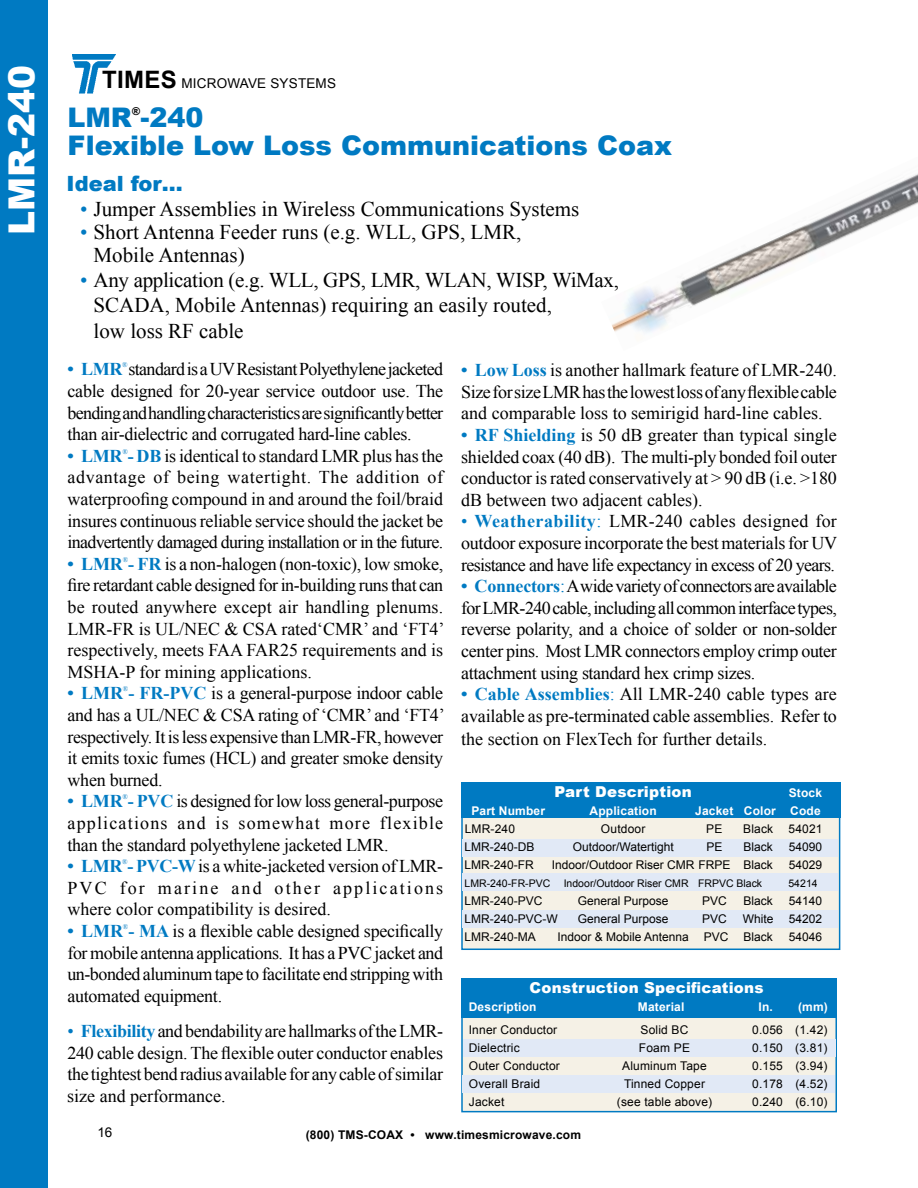
<style>
.page{position:relative;width:918px;height:1188px;background:#fff}
.page>*{position:absolute;margin:0;border:0;box-sizing:border-box;transform-origin:0 0}
.t1{font:900 36px "Arial";color:#fff}
.t2{font:900 27px "Arial";color:#007ac2}
.t3{font:21px/25.2px "Times New Roman";color:#000}
.t4{font:900 21px "Arial";color:#007ac2}
.t5{font:18px/21.6px "Times New Roman";letter-spacing:-.015em;color:#000;text-align:justify}
.t6{font:18px "Times New Roman";letter-spacing:-.035em;color:#000}
.t7{font:900 15px "Arial";letter-spacing:.015em;color:#fff}
.t8{font:13.5px "Arial";letter-spacing:.015em;color:#000}
.t9{font:12px "Arial";color:#000}
.t10{font:700 12px "Arial";letter-spacing:.015em;color:#fff}
.t11{font:700 12px "Arial";letter-spacing:.015em;color:#000}
.t12{font:900 10.8px "Arial";color:#000}
.t13{font:10.5px "Arial";color:#000}
.t14{font:7.2px "Times New Roman";color:#007ac2}
.s1{font-weight:700;font-size:24px}
.s2{color:#007ac2}
.s3{font-weight:700;color:#007ac2}
</style>
<div class="page">
<img style="left:72px;top:54px;width:44px;height:39px">
<img style="left:612px;top:173px;width:306px;height:160px">
<div style="left:0;top:0;width:47px;height:1188px;background:#007ac2"></div>
<div style="left:461px;top:998px;width:376px;height:114px;background:#f5f1e6;border:2px solid #007ac2"></div>
<div style="left:463px;top:1075px;width:372px;height:18px;background:#e1e9f6"></div>
<div style="left:463px;top:1039px;width:373px;height:18px;background:#e1e9f6"></div>
<div style="left:461px;top:979px;width:376px;height:39px;background:#007ac2"></div>
<div style="left:461px;top:800px;width:379px;height:150px;background:#f5f1e6;border:2px solid #007ac2"></div>
<div style="left:461px;top:782px;width:379px;height:36px;background:#007ac2"></div>
<div style="left:463px;top:839px;width:375px;height:18px;background:#e1e9f6"></div>
<div style="left:463px;top:874px;width:375px;height:17px;background:#e1e9f6"></div>
<div style="left:463px;top:911px;width:375px;height:17px;background:#e1e9f6"></div>
<h1 class="t1" style="left:-4px;top:235px;width:172px;rotate:-90deg">LMR-240</h1>
<p class="t8" style="left:102px;top:75px;width:235px"><span class="s1">TIMES</span> MICROWAVE SYSTEMS</p>
<h2 class="t2" style="left:68px;top:98px;width:138px">LMR -240</h2>
<p class="t12" style="left:132px;top:103px;width:10px">®</p>
<h2 class="t2" style="left:67px;top:126px;width:606px">Flexible Low Loss Communications Coax</h2>
<p class="t4" style="left:67px;top:168px;width:118px">Ideal for…</p>
<p class="t3" style="left:80px;top:196px;width:501px"><span class="s2">•</span> Jumper Assemblies in Wireless Communications Systems</p>
<p class="t3" style="left:94px;top:220px;width:429px;line-height:23.1px;text-indent:-14px"><span class="s2">•</span> Short Antenna Feeder runs (e.g. WLL, GPS, LMR,<br>Mobile Antennas)</p>
<p class="t3" style="left:94px;top:267px;width:527px;text-indent:-14px"><span class="s2">•</span> Any application (e.g. WLL, GPS, LMR, WLAN, WISP, WiMax,<br>SCADA, Mobile Antennas) requiring an easily routed,<br>low loss RF cable</p>
<p class="t5" style="left:461px;top:359px;width:377px"><span class="s3">• Low Loss</span> is another hallmark feature of LMR-240.<br>SizeforsizeLMRhasthelowestlossofanyflexiblecable and comparable loss to semirigid hard-line cables.</p>
<p class="t5" style="left:461px;top:424px;width:377px"><span class="s3">• RF Shielding</span> is 50 dB greater than typical single shielded coax (40 dB). The multi-ply bonded foil outer conductor is rated conservatively at &gt; 90 dB (i.e. &gt;180 dB between two adjacent cables).</p>
<p class="t5" style="left:461px;top:510px;width:378px"><span class="s2">•</span> <span class="s3">Weatherability</span><span class="s2">:</span> LMR-240 cables designed for outdoor exposure incorporate the best materials for UV resistance and have life expectancy in excess of 20 years.</p>
<p class="t5" style="left:461px;top:575px;width:377px"><span class="s3">• Connectors</span><span class="s2">:</span>Awidevarietyofconnectors areavailable forLMR-240cable,includingallcommoninterfacetypes, reverse polarity, and a choice of solder or non-solder center pins. Most LMR connectors employ crimp outer attachment using standard hex crimp sizes.</p>
<p class="t5" style="left:461px;top:683px;width:377px"><span class="s3">• Cable Assemblies</span><span class="s2">:</span> All LMR-240 cable types are available as pre-terminated cable assemblies. Refer to</p>
<p class="t5" style="left:461px;top:728px;width:308px">the section on FlexTech for further details.</p>
<p class="t14" style="left:122px;top:360px;width:7px">®</p>
<p class="t5" style="left:68px;top:380px;width:377px">cable designed for 20-year service outdoor use. The bendingandhandlingcharacteristicsaresignificantlybetter than air-dielectric and corrugated hard-line cables.</p>
<p class="t5" style="left:68px;top:445px;width:377px"><span class="s3">• LMR - DB</span> is identical to standard LMR plus has the</p>
<p class="t6" style="left:68px;top:357px;width:377px"><span class="s3">• LMR</span> standardisaUVResistantPolyethylenejacketed</p>
<p class="t14" style="left:122px;top:446px;width:7px">®</p>
<p class="t5" style="left:67px;top:466px;width:377px">advantage of being watertight. The addition of waterproofing compound in and around the foil/braid insures continuous reliable service should the jacket be inadvertently damaged during installation or in the future.</p>
<p class="t5" style="left:68px;top:553px;width:377px"><span class="s3">• LMR - FR</span> is a non-halogen (non-toxic), low smoke,</p>
<p class="t14" style="left:123px;top:554px;width:7px">®</p>
<p class="t5" style="left:68px;top:574px;width:379px">fire retardant cable designed for in-building runs that can be routed anywhere except air handling plenums.<br>LMR-FR is UL/NEC &amp; CSA rated‘CMR’ and ‘FT4’ respectively, meets FAA FAR25 requirements and is MSHA-P for mining applications.</p>
<p class="t5" style="left:68px;top:682px;width:377px"><span class="s3">• LMR - FR-PVC</span> is a general-purpose indoor cable</p>
<p class="t14" style="left:123px;top:684px;width:7px">®</p>
<p class="t5" style="left:68px;top:704px;width:379px">and has a UL/NEC &amp; CSA rating of ‘CMR’ and ‘FT4’ respectively. It is less expensive than LMR-FR, however it emits toxic fumes (HCL) and greater smoke density when burned.</p>
<p class="t5" style="left:68px;top:790px;width:377px"><span class="s3">• LMR - PVC</span> is designed for low loss general-purpose</p>
<p class="t7" style="left:554px;top:781px;width:139px">Part Description</p>
<p class="t10" style="left:789px;top:785px;width:35px">Stock</p>
<p class="t14" style="left:122px;top:792px;width:7px">®</p>
<p class="t5" style="left:68px;top:812px;width:377px">applications and is somewhat more flexible than the standard polyethylene jacketed LMR.</p>
<p class="t5" style="left:68px;top:855px;width:377px"><span class="s3">• LMR - PVC-W</span>is a white-jacketed version of LMR-</p>
<p class="t10" style="left:471px;top:803px;width:75px">Part Number</p>
<p class="t10" style="left:590px;top:803px;width:69px">Application</p>
<p class="t10" style="left:695px;top:803px;width:127px">Jacket Color Code</p>
<p class="t9" style="left:465px;top:821px;width:52px">LMR-240</p>
<p class="t9" style="left:601px;top:821px;width:46px">Outdoor</p>
<p class="t9" style="left:706px;top:821px;width:18px">PE</p>
<p class="t9" style="left:743px;top:821px;width:32px">Black</p>
<p class="t9" style="left:789px;top:821px;width:36px">54021</p>
<p class="t9" style="left:465px;top:839px;width:72px">LMR-240-DB</p>
<p class="t9" style="left:573px;top:839px;width:102px">Outdoor/Watertight</p>
<p class="t9" style="left:706px;top:839px;width:18px">PE</p>
<p class="t9" style="left:744px;top:839px;width:31px">Black</p>
<p class="t9" style="left:789px;top:839px;width:35px">54090</p>
<p class="t9" style="left:465px;top:857px;width:71px">LMR-240-FR</p>
<p class="t9" style="left:552px;top:857px;width:223px">Indoor/Outdoor Riser CMR FRPE Black</p>
<p class="t9" style="left:789px;top:857px;width:35px">54029</p>
<p class="t13" style="left:465px;top:877px;width:87px">LMR-240-FR-PVC</p>
<p class="t13" style="left:564px;top:877px;width:200px">Indoor/Outdoor Riser CMR FRPVC Black</p>
<p class="t13" style="left:788px;top:877px;width:31px">54214</p>
<p class="t9" style="left:465px;top:893px;width:80px">LMR-240-PVC</p>
<p class="t9" style="left:578px;top:893px;width:92px">General Purpose</p>
<p class="t9" style="left:702px;top:893px;width:26px">PVC</p>
<p class="t9" style="left:744px;top:893px;width:31px">Black</p>
<p class="t9" style="left:789px;top:893px;width:35px">54140</p>
<p class="t9" style="left:465px;top:911px;width:95px">LMR-240-PVC-W</p>
<p class="t9" style="left:578px;top:911px;width:92px">General Purpose</p>
<p class="t9" style="left:702px;top:911px;width:26px">PVC</p>
<p class="t9" style="left:743px;top:911px;width:32px">White</p>
<p class="t9" style="left:789px;top:911px;width:35px">54202</p>
<p class="t9" style="left:465px;top:929px;width:73px">LMR-240-MA</p>
<p class="t9" style="left:558px;top:929px;width:172px">Indoor &amp; Mobile Antenna PVC</p>
<p class="t9" style="left:744px;top:929px;width:31px">Black</p>
<p class="t9" style="left:789px;top:929px;width:35px">54046</p>
<p class="t14" style="left:122px;top:857px;width:7px">®</p>
<p class="t5" style="left:68px;top:877px;width:377px">PVC for marine and other applications where color compatibility is desired.</p>
<p class="t5" style="left:68px;top:920px;width:377px"><span class="s3">• LMR - MA</span> is a flexible cable designed specifically</p>
<p class="t14" style="left:123px;top:922px;width:7px">®</p>
<p class="t5" style="left:67px;top:941px;width:377px">for mobile antenna applications. It has a PVC jacket and un-bonded aluminum tape to facilitate end stripping with automated equipment.</p>
<p class="t5" style="left:67px;top:1020px;width:377px"><span class="s2">•</span> <span class="s3">Flexibility</span>andbendabilityarehallmarksoftheLMR-240 cable design. The flexible outer conductor enables the tightestbendradius available for anycableofsimilar size and performance.</p>
<p class="t7" style="left:530px;top:977px;width:236px">Construction Specifications</p>
<p class="t10" style="left:469px;top:999px;width:69px">Description</p>
<p class="t10" style="left:638px;top:999px;width:48px">Material</p>
<p class="t10" style="left:759px;top:999px;width:71px">In. (mm)</p>
<p class="t9" style="left:469px;top:1022px;width:90px">Inner Conductor</p>
<p class="t9" style="left:641px;top:1022px;width:49px">Solid BC</p>
<p class="t9" style="left:752px;top:1022px;width:77px">0.056 (1.42)</p>
<p class="t9" style="left:469px;top:1040px;width:52px">Dielectric</p>
<p class="t9" style="left:639px;top:1040px;width:53px">Foam PE</p>
<p class="t9" style="left:752px;top:1040px;width:77px">0.150 (3.81)</p>
<p class="t9" style="left:469px;top:1058px;width:93px">Outer Conductor</p>
<p class="t9" style="left:622px;top:1058px;width:86px">Aluminum Tape</p>
<p class="t9" style="left:752px;top:1058px;width:77px">0.155 (3.94)</p>
<p class="t9" style="left:469px;top:1076px;width:73px">Overall Braid</p>
<p class="t9" style="left:624px;top:1076px;width:82px">Tinned Copper</p>
<p class="t9" style="left:752px;top:1076px;width:77px">0.178 (4.52)</p>
<p class="t9" style="left:469px;top:1094px;width:37px">Jacket</p>
<p class="t9" style="left:617px;top:1094px;width:97px">(see table above)</p>
<p class="t9" style="left:752px;top:1094px;width:77px">0.240 (6.10)</p>
<p class="t8" style="left:97px;top:1123px;width:17px">16</p>
<p class="t11" style="left:306px;top:1126px;width:277px">(800) TMS-COAX • www.timesmicrowave.com</p>
</div>
